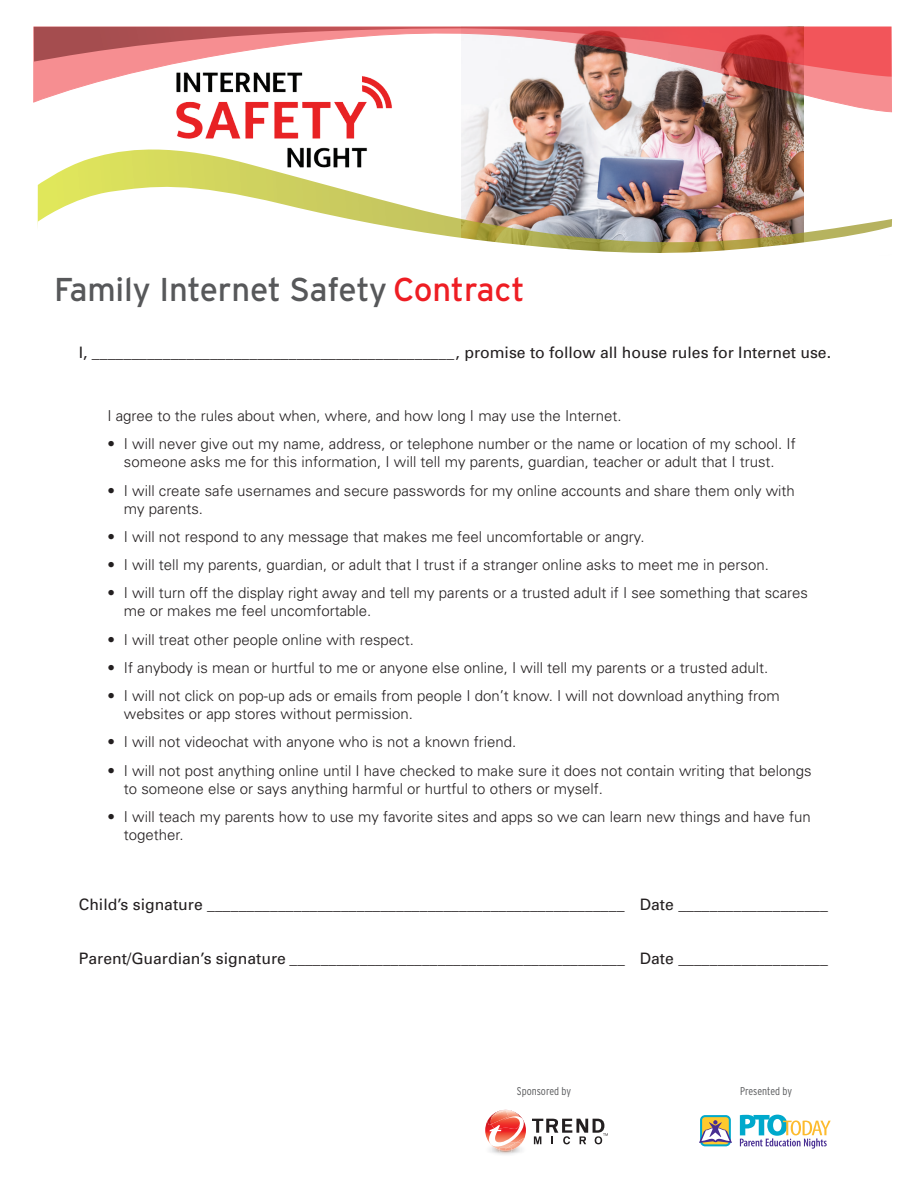
<style>
.page{position:relative;width:918px;height:1188px;background:#fff}
.page>*{position:absolute;margin:0;border:0;box-sizing:border-box;transform-origin:0 0}
.t1{font:33px "Interstate";letter-spacing:-.005em;color:#57585a}
.t2{font:15.75px "Univers";color:#231f20}
.t3{font:300 15px/18px "Univers";color:#231f20}
.t4{font:300 condensed 11.25px "Interstate";color:#57585a}
.s1{color:#ee1d23}
</style>
<div class="page">
<img style="left:461px;top:113px;width:342px;height:27px">
<img style="left:33px;top:26px;width:859px;height:87px">
<div style="left:179px;top:76px;width:231px;height:110px;background:#fff"></div>
<img style="left:166px;top:77px;width:226px;height:62px">
<svg style="left:34px;top:26px;width:858px;height:51px"></svg>
<img style="left:44px;top:140px;width:760px;height:41px">
<img style="left:37px;top:181px;width:855px;height:72px">
<img style="left:504px;top:1109px;width:40px;height:36px">
<svg style="left:486px;top:1110px;width:40px;height:45px"></svg>
<svg style="left:532px;top:1119px;width:76px;height:25px"></svg>
<svg style="left:699px;top:1115px;width:33px;height:31px"></svg>
<svg style="left:740px;top:1115px;width:91px;height:34px"></svg>
<h1 class="t1" style="left:54px;top:271px;width:472px">Family Internet Safety <span class="s1">Contract</span></h1>
<p class="t2" style="left:79px;top:344px;width:754px">I, ______________________________________________, promise to follow all house rules for Internet use.</p>
<p class="t3" style="left:107px;top:407px;width:516px">I agree to the rules about when, where, and how long I may use the Internet.</p>
<p class="t3" style="left:107px;top:435px;width:690px;text-align:center">• I will never give out my name, address, or telephone number or the name or location of my school. If someone asks me for this information, I will tell my parents, guardian, teacher or adult that I trust.</p>
<p class="t3" style="left:124px;top:481px;width:673px;text-indent:-16px">• I will create safe usernames and secure passwords for my online accounts and share them only with my parents.</p>
<p class="t3" style="left:107px;top:528px;width:539px">• I will not respond to any message that makes me feel uncomfortable or angry.</p>
<p class="t3" style="left:107px;top:556px;width:663px">• I will tell my parents, guardian, or adult that I trust if a stranger online asks to meet me in person.</p>
<p class="t3" style="left:124px;top:584px;width:686px;text-indent:-16px">• I will turn off the display right away and tell my parents or a trusted adult if I see something that scares me or makes me feel uncomfortable.</p>
<p class="t3" style="left:107px;top:630px;width:308px">• I will treat other people online with respect.</p>
<p class="t3" style="left:107px;top:659px;width:662px">• If anybody is mean or hurtful to me or anyone else online, I will tell my parents or a trusted adult.</p>
<p class="t3" style="left:124px;top:687px;width:657px;text-indent:-16px">• I will not click on pop-up ads or emails from people I don’t know. I will not download anything from websites or app stores without permission.</p>
<p class="t3" style="left:107px;top:733px;width:411px">• I will not videochat with anyone who is not a known friend.</p>
<p class="t3" style="left:124px;top:761px;width:689px;text-indent:-16px">• I will not post anything online until I have checked to make sure it does not contain writing that belongs to someone else or says anything harmful or hurtful to others or myself.</p>
<p class="t3" style="left:124px;top:808px;width:688px;text-indent:-16px">• I will teach my parents how to use my favorite sites and apps so we can learn new things and have fun together.</p>
<p class="t2" style="left:79px;top:895px;width:751px">Child’s signature _____________________________________________________ Date ___________________</p>
<p class="t2" style="left:79px;top:949px;width:751px">Parent/Guardian’s signature ___________________________________________ Date ___________________</p>
<p class="t4" style="left:517px;top:1085px;width:56px">Sponsored by</p>
<p class="t4" style="left:740px;top:1085px;width:54px">Presented by</p>
</div>
